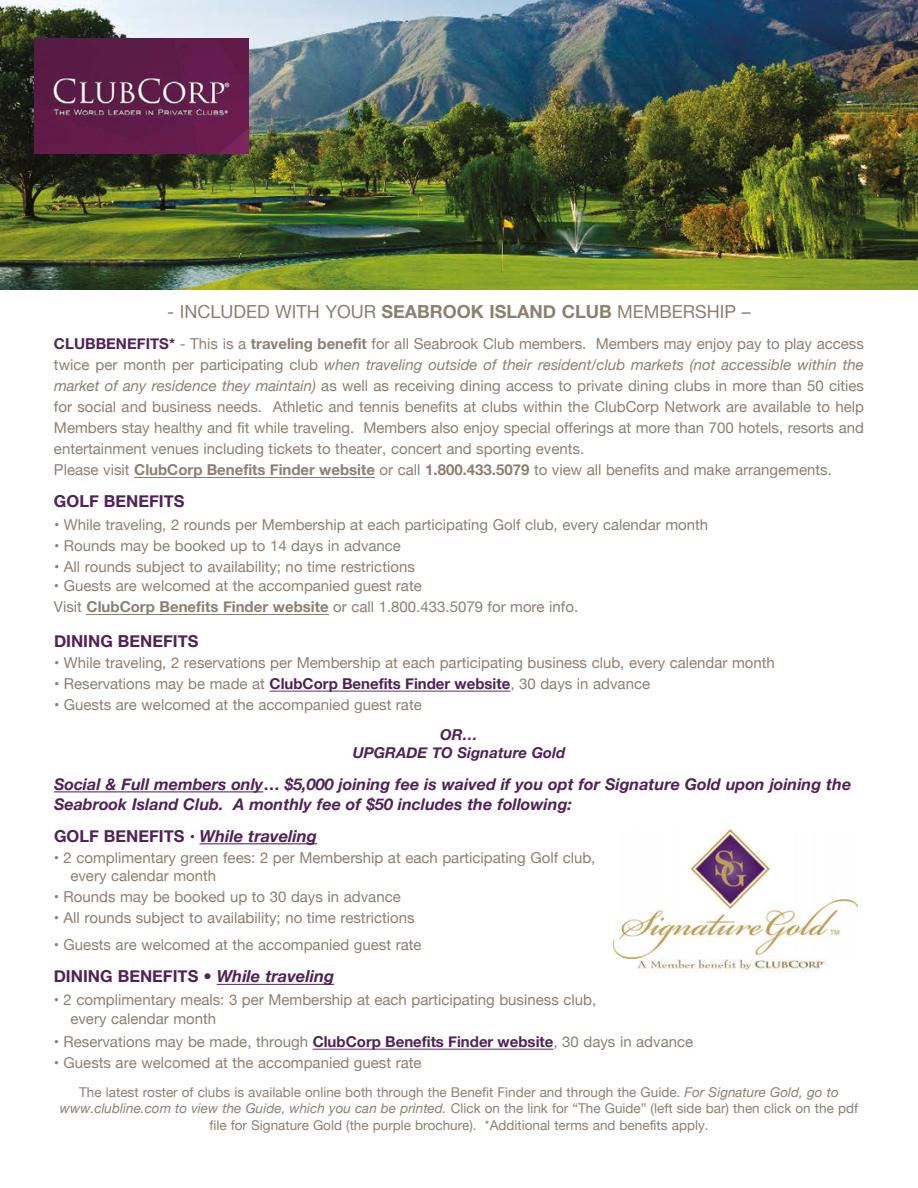
<style>
.page{position:relative;width:918px;height:1188px;background:#fff}
.page>*{position:absolute;margin:0;border:0;box-sizing:border-box;transform-origin:0 0}
.t1{font:18px "Helvetica Neue";color:#8d7f72}
.t2{font:italic 700 16.5px "Helvetica Neue";color:#512157}
.t3{font:700 16.5px "Helvetica Neue";color:#512157}
.t4{font:italic 700 16.2px/19.8px "Helvetica Neue";color:#512157}
.t5{font:15px/21px "Helvetica Neue";color:#8d7f72}
.t6{font:italic 700 15px/18px "Helvetica Neue";color:#512157;text-align:center}
.t7{font:13.5px/16.5px "Helvetica Neue";color:#8d7f72;text-align:center}
.s1{font-weight:700}
.s2{font-weight:700;color:#512157}
.s3{font-style:italic}
.s4{font-style:normal}
.s5{font-weight:400;font-style:normal;font-size:15px}
</style>
<div class="page">
<img style="left:0;top:0;width:918px;height:289px">
<hr style="left:54px;top:791px;width:209px;height:1px;background:#3e1c4d">
<hr style="left:200px;top:843px;width:117px;height:1px;background:#3e1c4d">
<hr style="left:134px;top:477px;width:241px;height:1px;background:#8d7f72">
<hr style="left:87px;top:614px;width:242px;height:1px;background:#8d7f72">
<hr style="left:270px;top:691px;width:240px;height:1px;background:#512157">
<hr style="left:313px;top:1049px;width:240px;height:1px;background:#512157">
<hr style="left:217px;top:984px;width:117px;height:1px;background:#512157">
<img style="left:35px;top:39px;width:213px;height:114px">
<img style="left:625px;top:958px;width:202px;height:14px">
<img style="left:613px;top:829px;width:245px;height:129px">
<p class="t1" style="left:167px;top:299px;width:585px">- INCLUDED WITH YOUR <span class="s1">SEABROOK ISLAND CLUB</span> MEMBERSHIP –</p>
<p class="t5" style="left:54px;top:334px;width:811px"><span class="s2">CLUBBENEFITS*</span> - This is a <span class="s1">traveling benefit</span> for all Seabrook Club members. Members may enjoy pay to play access twice per month per participating club <span class="s3">when traveling outside of their resident/club markets (not accessible within the market of any residence they maintain)</span> as well as receiving dining access to private dining clubs in more than 50 cities for social and business needs. Athletic and tennis benefits at clubs within the ClubCorp Network are available to help Members stay healthy and fit while traveling. Members also enjoy special offerings at more than 700 hotels, resorts and entertainment venues including tickets to theater, concert and sporting events.<br>Please visit <span class="s1">ClubCorp Benefits Finder website</span> or call <span class="s1">1.800.433.5079</span> to view all benefits and make arrangements.</p>
<p class="t3" style="left:54px;top:488px;width:132px">GOLF BENEFITS</p>
<p class="t5" style="left:54px;top:516px;width:656px">• While traveling, 2 rounds per Membership at each participating Golf club, every calendar month</p>
<p class="t5" style="left:54px;top:537px;width:349px">• Rounds may be booked up to 14 days in advance</p>
<p class="t5" style="left:54px;top:558px;width:362px">• All rounds subject to availability; no time restrictions</p>
<p class="t5" style="left:54px;top:576px;width:526px">• Guests are welcomed at the accompanied guest rate<br>Visit <span class="s1">ClubCorp Benefits Finder website</span> or call 1.800.433.5079 for more info.</p>
<p class="t3" style="left:54px;top:628px;width:146px">DINING BENEFITS</p>
<p class="t5" style="left:54px;top:653px;width:722px">• While traveling, 2 reservations per Membership at each participating business club, every calendar month</p>
<p class="t5" style="left:54px;top:674px;width:598px">• Reservations may be made at <span class="s2">ClubCorp Benefits Finder website</span>, 30 days in advance</p>
<p class="t5" style="left:54px;top:695px;width:369px">• Guests are welcomed at the accompanied guest rate</p>
<p class="t6" style="left:353px;top:726px;width:214px">OR…<br>UPGRADE TO Signature Gold</p>
<p class="t4" style="left:54px;top:774px;width:799px">Social &amp; Full members only<span class="s4">…</span> $5,000 joining fee is waived if you opt for Signature Gold upon joining the<br>Seabrook Island Club. A monthly fee of $50 includes the following:</p>
<p class="t2" style="left:54px;top:826px;width:264px"><span class="s4">GOLF BENEFITS</span> <span class="s5">•</span> While traveling</p>
<p class="t5" style="left:70px;top:849px;width:527px;line-height:18px;text-indent:-17px">• 2 complimentary green fees: 2 per Membership at each participating Golf club, every calendar month</p>
<p class="t5" style="left:54px;top:887px;width:349px">• Rounds may be booked up to 30 days in advance</p>
<p class="t5" style="left:54px;top:908px;width:362px">• All rounds subject to availability; no time restrictions</p>
<p class="t5" style="left:54px;top:935px;width:369px">• Guests are welcomed at the accompanied guest rate</p>
<p class="t2" style="left:54px;top:966px;width:282px"><span class="s4">DINING BENEFITS</span> • While traveling</p>
<p class="t5" style="left:70px;top:990px;width:527px;line-height:19.5px;text-indent:-17px">• 2 complimentary meals: 3 per Membership at each participating business club, every calendar month</p>
<p class="t5" style="left:54px;top:1032px;width:641px">• Reservations may be made, through <span class="s2">ClubCorp Benefits Finder website</span>, 30 days in advance</p>
<p class="t5" style="left:54px;top:1053px;width:369px">• Guests are welcomed at the accompanied guest rate</p>
<p class="t7" style="left:60px;top:1085px;width:800px">The latest roster of clubs is available online both through the Benefit Finder and through the Guide. <span class="s3">For Signature Gold, go to www.clubline.com to view the Guide, which you can be printed.</span> Click on the link for “The Guide” (left side bar) then click on the pdf file for Signature Gold (the purple brochure). *Additional terms and benefits apply.</p>
</div>
